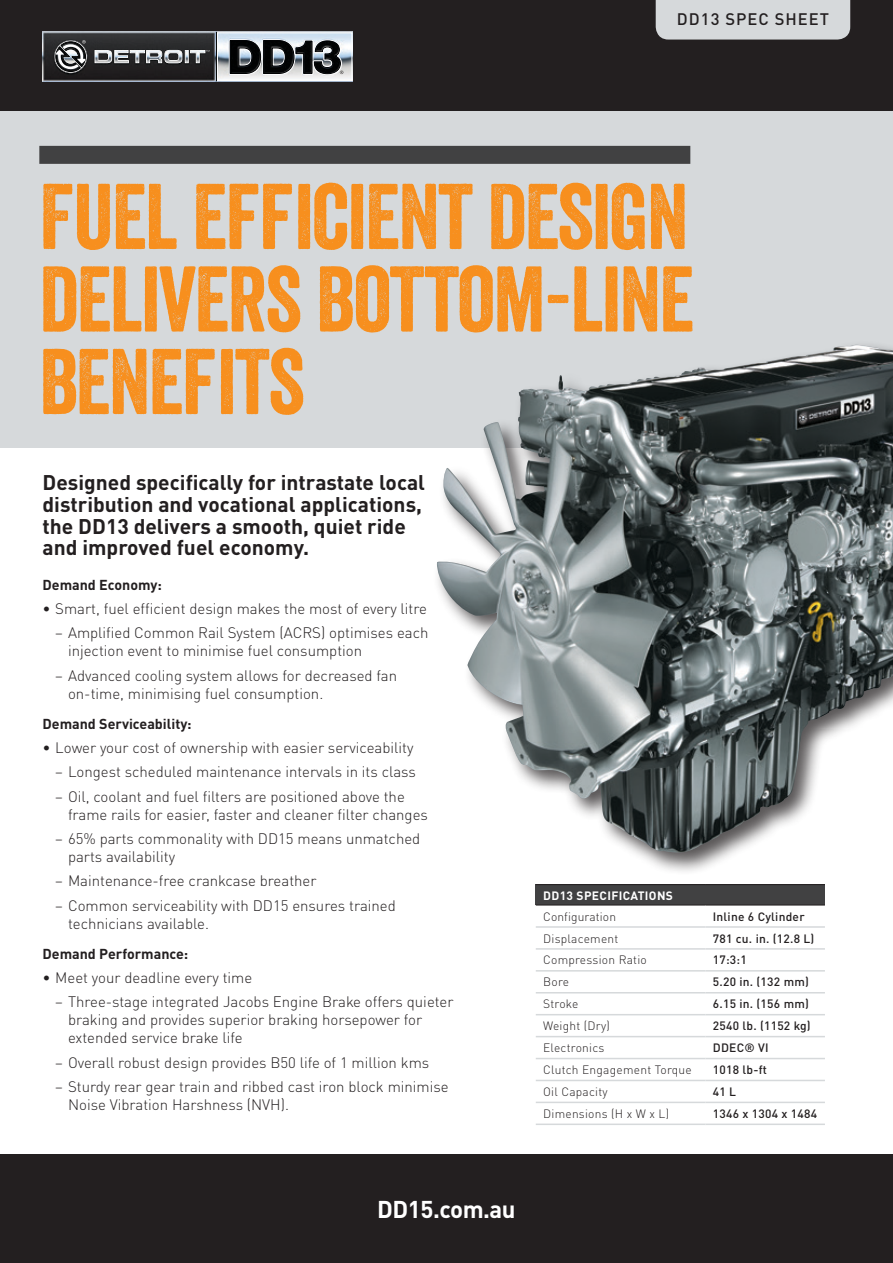
<style>
.page{position:relative;width:893px;height:1263px;background:#fff}
.page>*{position:absolute;margin:0;border:0;box-sizing:border-box;transform-origin:0 0}
.t1{font:90px/82.5px "Veneer";letter-spacing:-.02em;color:#f78f1e;text-align:justify}
.t2{font:700 24px "DINOT";letter-spacing:-.02em;color:#fff}
.t3{font:700 21px/21.8px "DINOT";color:#231f20}
.t4{font:500 16.5px "DINOT";letter-spacing:.06em;color:#231f20}
.t5{font:300 15px/18px "DINOT";color:#231f20}
.t6{font:700 14.25px "DINOT";color:#231f20}
.t7{font:300 12px "DINOT";letter-spacing:.02em;color:#231f20}
.t8{font:500 12px "DINOT";letter-spacing:.02em;color:#231f20}
.t9{font:700 12px "DINOT";letter-spacing:.03em;color:#fff}
</style>
<div class="page">
<div style="left:0;top:1154px;width:893px;height:109px;background:#231f20"></div>
<div style="left:0;top:104px;width:893px;height:344px;background:#d6d9db"></div>
<div style="left:0;top:0;width:893px;height:111px;background:#231f20"></div>
<div style="left:39px;top:146px;width:651px;height:18px;background:#414142"></div>
<img style="left:43px;top:32px;width:310px;height:49px">
<div style="left:217px;top:33px;width:135px;height:47px;border:1px solid #fff"></div>
<hr style="left:216px;top:32px;width:1px;height:49px;background:#0a0d0d">
<svg style="left:229px;top:32px;width:114px;height:44px;background:#6c7276"></svg>
<div style="left:54px;top:40px;width:33px;height:33px;border:1px solid #221e1f;border-radius:50%"></div>
<svg style="left:55px;top:40px;width:31px;height:32px"></svg>
<svg style="left:94px;top:50px;width:115px;height:13px"></svg>
<div style="left:432px;top:340px;width:461px;height:535px;background:#231f20;opacity:.75"></div>
<img style="left:519px;top:346px;width:333px;height:57px">
<div style="left:656px;top:0;width:194px;height:40px;background:#d6d9db"></div>
<div style="left:536px;top:885px;width:289px;height:20px;background:#414142"></div>
<hr style="left:536px;top:905px;width:169px;height:1px;background:#231f20">
<hr style="left:705px;top:905px;width:120px;height:1px;background:#231f20">
<hr style="left:536px;top:884px;width:169px;height:1px;background:#231f20">
<hr style="left:705px;top:884px;width:120px;height:1px;background:#231f20">
<hr style="left:536px;top:926px;width:169px;height:2px;background:#d6d9db">
<hr style="left:705px;top:926px;width:120px;height:2px;background:#d6d9db">
<hr style="left:536px;top:948px;width:169px;height:2px;background:#d6d9db">
<hr style="left:705px;top:948px;width:120px;height:2px;background:#d6d9db">
<hr style="left:536px;top:970px;width:169px;height:1px;background:#d6d9db">
<hr style="left:705px;top:970px;width:120px;height:1px;background:#d6d9db">
<hr style="left:536px;top:992px;width:169px;height:1px;background:#d6d9db">
<hr style="left:705px;top:992px;width:120px;height:1px;background:#d6d9db">
<hr style="left:536px;top:1014px;width:169px;height:1px;background:#d6d9db">
<hr style="left:705px;top:1014px;width:120px;height:1px;background:#d6d9db">
<hr style="left:536px;top:1036px;width:169px;height:1px;background:#d6d9db">
<hr style="left:705px;top:1036px;width:120px;height:1px;background:#d6d9db">
<hr style="left:536px;top:1058px;width:169px;height:1px;background:#d6d9db">
<hr style="left:705px;top:1058px;width:120px;height:1px;background:#d6d9db">
<hr style="left:536px;top:1080px;width:169px;height:1px;background:#d6d9db">
<hr style="left:705px;top:1080px;width:120px;height:1px;background:#d6d9db">
<hr style="left:536px;top:1102px;width:169px;height:1px;background:#d6d9db">
<hr style="left:536px;top:1123px;width:169px;height:2px;background:#d6d9db">
<hr style="left:705px;top:1102px;width:120px;height:1px;background:#d6d9db">
<hr style="left:705px;top:1123px;width:120px;height:2px;background:#d6d9db">
<p class="t4" style="left:677px;top:9px;width:154px">DD13 SPEC SHEET</p>
<h1 class="t1" style="left:39px;top:175px;width:656px">FUEL EFFICIENT DESIGN DELIVERS BOTTOM-LINE BENEFITS</h1>
<h3 class="t3" style="left:43px;top:471px;width:384px">Designed specifically for intrastate local distribution and vocational applications, the DD13 delivers a smooth, quiet ride and improved fuel economy.</h3>
<p class="t6" style="left:43px;top:575px;width:121px">Demand Economy:</p>
<p class="t5" style="left:43px;top:599px;width:386px">• Smart, fuel efficient design makes the most of every litre</p>
<p class="t5" style="left:68px;top:624px;width:362px;text-indent:-13px">– Amplified Common Rail System (ACRS) optimises each injection event to minimise fuel consumption</p>
<p class="t5" style="left:68px;top:666px;width:331px;text-indent:-13px">– Advanced cooling system allows for decreased fan on-time, minimising fuel consumption.</p>
<p class="t6" style="left:43px;top:714px;width:151px">Demand Serviceability:</p>
<p class="t5" style="left:43px;top:738px;width:372px">• Lower your cost of ownership with easier serviceability</p>
<p class="t5" style="left:55px;top:763px;width:362px">– Longest scheduled maintenance intervals in its class</p>
<p class="t5" style="left:68px;top:787px;width:361px;text-indent:-13px">– Oil, coolant and fuel filters are positioned above the frame rails for easier, faster and cleaner filter changes</p>
<p class="t5" style="left:68px;top:829px;width:354px;text-indent:-13px">– 65% parts commonality with DD15 means unmatched parts availability</p>
<p class="t5" style="left:55px;top:872px;width:263px">– Maintenance-free crankcase breather</p>
<p class="t5" style="left:68px;top:896px;width:329px;text-indent:-13px">– Common serviceability with DD15 ensures trained technicians available.</p>
<p class="t6" style="left:43px;top:944px;width:147px">Demand Performance:</p>
<p class="t5" style="left:43px;top:968px;width:211px">• Meet your deadline every time</p>
<p class="t5" style="left:68px;top:993px;width:387px;text-indent:-13px">– Three-stage integrated Jacobs Engine Brake offers quieter braking and provides superior braking horsepower for extended service brake life</p>
<p class="t5" style="left:55px;top:1053px;width:375px">– Overall robust design provides B50 life of 1 million kms</p>
<p class="t5" style="left:68px;top:1078px;width:382px;text-indent:-13px">– Sturdy rear gear train and ribbed cast iron block minimise<br>Noise Vibration Harshness (NVH).</p>
<p class="t9" style="left:543px;top:887px;width:131px">DD13 SPECIFICATIONS</p>
<p class="t7" style="left:543px;top:909px;width:74px">Configuration</p>
<p class="t8" style="left:713px;top:908px;width:93px">Inline 6 Cylinder</p>
<p class="t7" style="left:543px;top:931px;width:77px">Displacement</p>
<p class="t8" style="left:713px;top:930px;width:103px">781 cu. in. (12.8 L)</p>
<p class="t7" style="left:543px;top:953px;width:105px">Compression Ratio</p>
<p class="t8" style="left:713px;top:952px;width:36px">17:3:1</p>
<p class="t7" style="left:543px;top:975px;width:27px">Bore</p>
<p class="t8" style="left:713px;top:974px;width:98px">5.20 in. (132 mm)</p>
<p class="t7" style="left:543px;top:996px;width:37px">Stroke</p>
<p class="t8" style="left:713px;top:996px;width:98px">6.15 in. (156 mm)</p>
<p class="t7" style="left:543px;top:1018px;width:68px">Weight (Dry)</p>
<p class="t8" style="left:713px;top:1018px;width:99px">2540 lb. (1152 kg)</p>
<p class="t7" style="left:543px;top:1040px;width:63px">Electronics</p>
<p class="t8" style="left:713px;top:1040px;width:57px">DDEC® VI</p>
<p class="t7" style="left:543px;top:1062px;width:150px">Clutch Engagement Torque</p>
<p class="t8" style="left:713px;top:1062px;width:56px">1018 lb-ft</p>
<p class="t7" style="left:543px;top:1084px;width:66px">Oil Capacity</p>
<p class="t8" style="left:713px;top:1084px;width:25px">41 L</p>
<p class="t7" style="left:543px;top:1106px;width:127px">Dimensions (H x W x L)</p>
<p class="t8" style="left:713px;top:1106px;width:106px">1346 x 1304 x 1484</p>
<h2 class="t2" style="left:377px;top:1193px;width:140px">DD15.com.au</h2>
</div>
